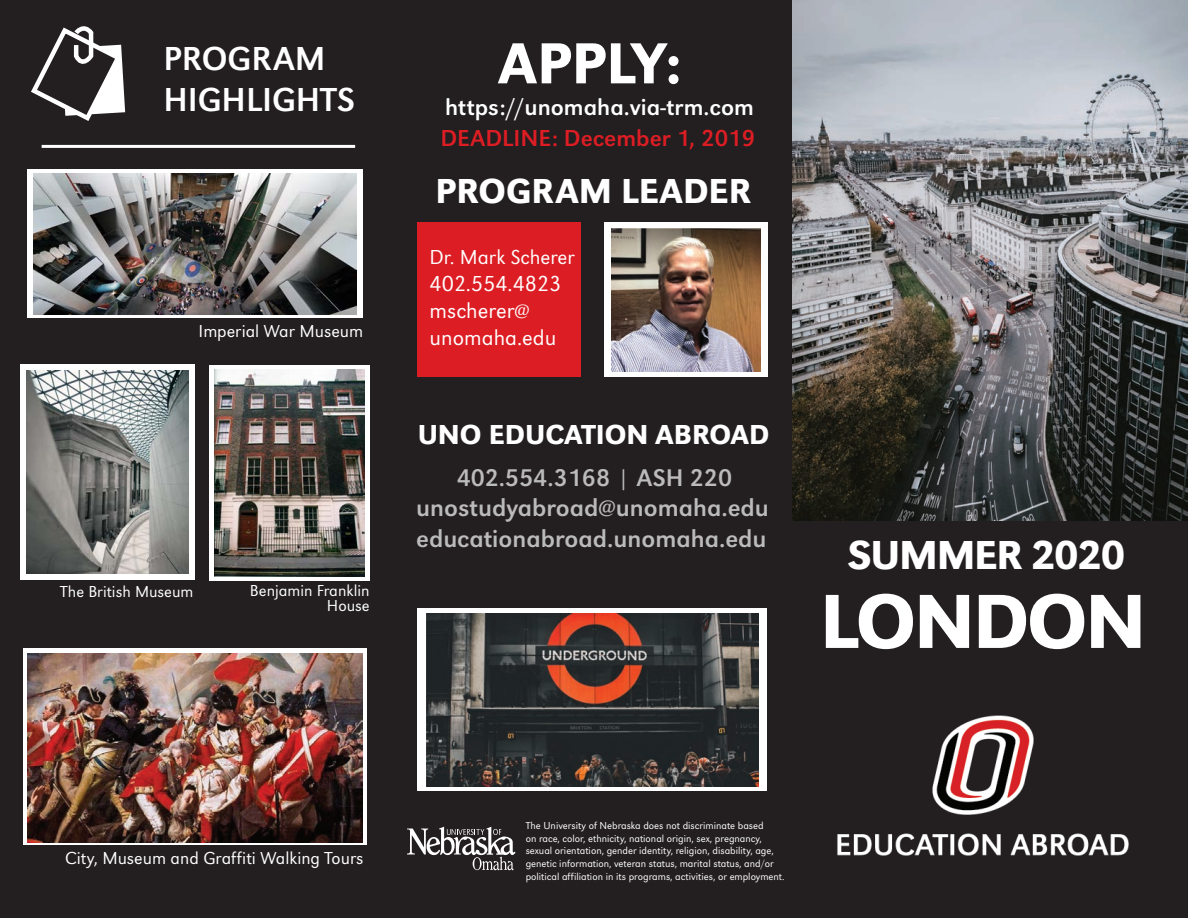
<style>
.page{position:relative;width:1188px;height:918px;background:#fff}
.page>*{position:absolute;margin:0;border:0;box-sizing:border-box;transform-origin:0 0}
.t1{font:500 79.5px "URW Grotesk";letter-spacing:-.03em;color:#fff}
.t2{font:500 60px "URW Grotesk";letter-spacing:-.005em;color:#fff}
.t3{font:500 42px "URW Grotesk";letter-spacing:-.03em;color:#fff}
.t4{font:500 36px "URW Grotesk";color:#fff}
.t5{font:34.5px/41.4px "URW Grotesk";color:#fff}
.t6{font:500 28.5px "URW Grotesk";color:#fff}
.t7{font:25.5px/30.6px "URW Grotesk";color:#bcbbbc}
.t8{font:25.05px "URW Grotesk";color:#bcbbbc}
.t9{font:24px "URW Grotesk";color:#fff}
.t10{font:24px "URW Grotesk";color:#dd1d24}
.t11{font:300 22.5px/27px "URW Grotesk";color:#fff}
.t12{font:300 21px "URW Grotesk";color:#fff}
.t13{font:300 18px "URW Grotesk";color:#fff}
.t14{font:300 16.5px/15px "URW Grotesk";color:#fff;text-align:right}
.t15{font:300 10.5px/12.6px "URW Grotesk";color:#fff}
</style>
<div class="page">
<div style="left:0;top:0;width:396px;height:918px;background:#231f20"></div>
<div style="left:791px;top:0;width:397px;height:918px;background:#231f20"></div>
<img style="left:837px;top:715px;width:292px;height:141px">
<svg style="left:31px;top:26px;width:94px;height:95px"></svg>
<hr style="left:42px;top:145px;width:313px;height:3px;background:#fff">
<div style="left:395px;top:0;width:396px;height:918px;background:#231f20"></div>
<div style="left:418px;top:222px;width:163px;height:155px;background:#dd1d24"></div>
<div style="left:604px;top:223px;width:164px;height:154px;background:#fff"></div>
<svg style="left:407px;top:827px;width:109px;height:44px"></svg>
<img style="left:612px;top:228px;width:148px;height:144px">
<div style="left:21px;top:364px;width:174px;height:216px;background:#fff"></div>
<img style="left:27px;top:371px;width:162px;height:203px">
<div style="left:209px;top:365px;width:161px;height:216px;background:linear-gradient(to right,#fff,#fff)"></div>
<img style="left:215px;top:369px;width:149px;height:207px">
<div style="left:23px;top:648px;width:344px;height:197px;background:#fff"></div>
<svg style="left:27px;top:169px;width:335px;height:149px;background:#ebebeb"></svg>
<img style="left:34px;top:173px;width:322px;height:141px">
<img style="left:792px;top:0;width:395px;height:520px">
<svg style="left:417px;top:609px;width:350px;height:182px;background:#e6e5e4"></svg>
<img style="left:426px;top:614px;width:332px;height:172px">
<img style="left:27px;top:653px;width:335px;height:190px">
<h3 class="t5" style="left:164px;top:38px;width:193px">PROGRAM<br>HIGHLIGHTS</h3>
<h3 class="t13" style="left:199px;top:321px;width:166px">Imperial War Museum</h3>
<h3 class="t14" style="left:60px;top:585px;width:135px">The British Museum</h3>
<h3 class="t14" style="left:250px;top:583px;width:121px">Benjamin Franklin<br>House</h3>
<h2 class="t2" style="left:499px;top:28px;width:185px">APPLY:</h2>
<h3 class="t9" style="left:445px;top:93px;width:310px">https://unomaha.via-trm.com</h3>
<h3 class="t10" style="left:441px;top:124px;width:316px">DEADLINE: December 1, 2019</h3>
<h3 class="t4" style="left:436px;top:170px;width:318px">PROGRAM LEADER</h3>
<h3 class="t12" style="left:430px;top:245px;width:147px">Dr. Mark Scherer</h3>
<h3 class="t11" style="left:430px;top:270px;width:134px">402.554.4823 mscherer@ unomaha.edu</h3>
<h3 class="t6" style="left:418px;top:418px;width:353px">UNO EDUCATION ABROAD</h3>
<h3 class="t8" style="left:457px;top:464px;width:277px">402.554.3168 | ASH 220</h3>
<h3 class="t7" style="left:416px;top:493px;width:354px">unostudyabroad@unomaha.edu educationabroad.unomaha.edu</h3>
<h3 class="t3" style="left:848px;top:530px;width:279px">SUMMER 2020</h3>
<h1 class="t1" style="left:820px;top:575px;width:328px">LONDON</h1>
<h3 class="t13" style="left:65px;top:848px;width:300px">City, Museum and Graffiti Walking Tours</h3>
<p class="t15" style="left:526px;top:819px;width:261px">The University of Nebraska does not discriminate based<br>on race, color, ethnicity, national origin, sex, pregnancy, sexual orientation, gender identity, religion, disability, age, genetic information, veteran status, marital status, and/or political affiliation in its programs, activities, or employment.</p>
</div>
